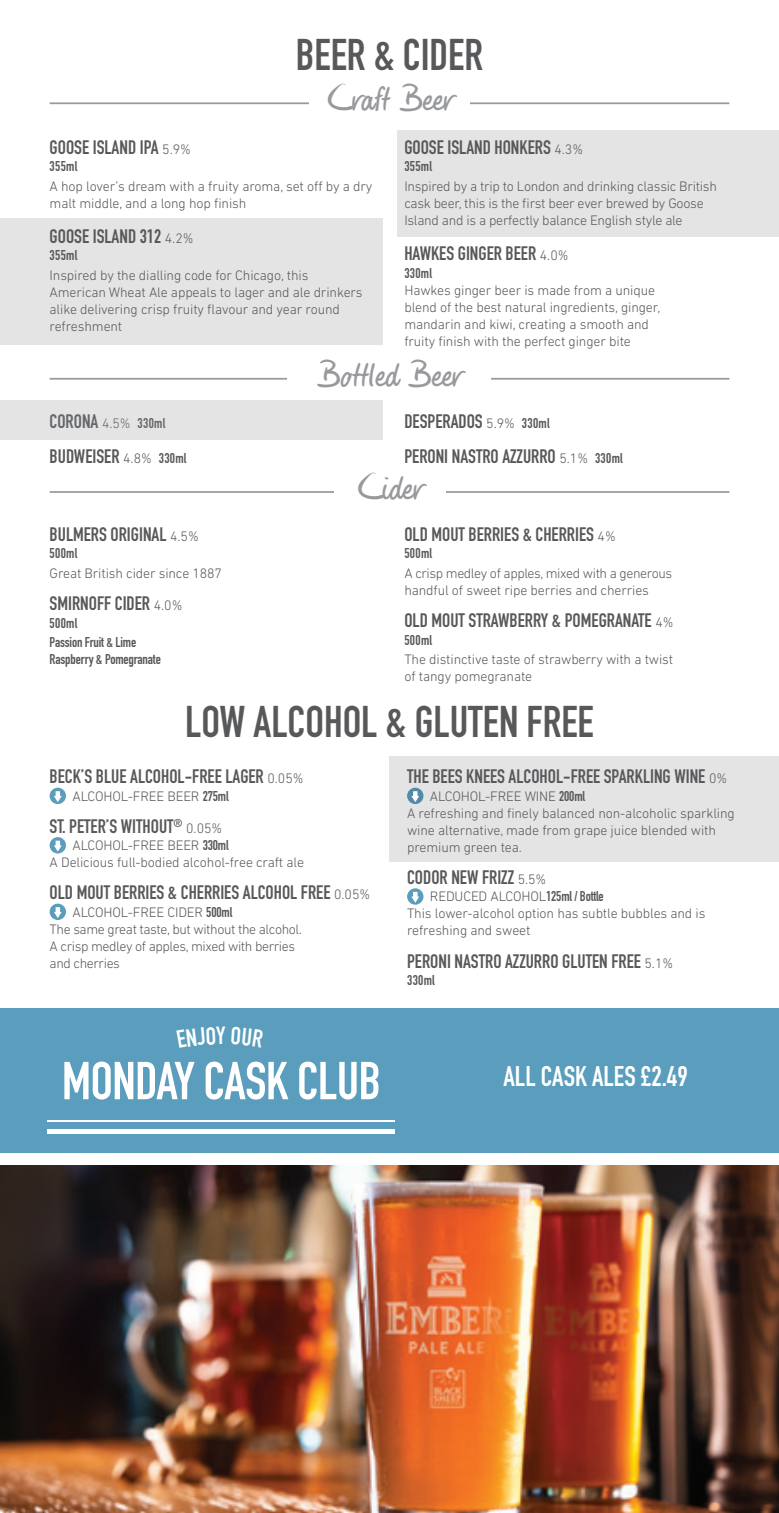
<style>
.page{position:relative;width:779px;height:1513px;background:#fff}
.page>*{position:absolute;margin:0;border:0;box-sizing:border-box;transform-origin:0 0}
.t1{font:700 52.5px "DIN Condensed";letter-spacing:-.01em;color:#fff}
.Section_Heads{font:700 43.75px "DIN Condensed";color:#57585a}
.Script_Heads{font:36.75px "Phil Handwriting";color:#97999c}
.t2{font:700 28px "DIN Condensed";color:#fff}
.Drink_Title{font:700 19.25px "DIN Condensed";color:#57585a}
.Drink_description{font:700 19.25px "DIN Condensed";color:#57585a}
.Drink_description-2{font:300 14px/17.2px "DIN Next LT Pro";letter-spacing:-.01em;color:#57585a}
.Drink_Title-2{font:300 14px/17.2px "DIN Next LT Pro";letter-spacing:-.01em;color:#57585a}
.Drink_description-3{font:300 14px/17.2px "DIN Next LT Pro";letter-spacing:-.03em;color:#57585a}
.Origin__ABV{font:700 14px "DIN Condensed";letter-spacing:.025em;color:#57585a}
.Drink_description-4{font:700 14px/17.2px "DIN Condensed";letter-spacing:-.01em;color:#57585a}
.Drink_Title-3{font:700 14px "DIN Condensed";letter-spacing:.025em;color:#57585a}
.s1{font-family:"DIN Next LT Pro";font-weight:300;font-size:14px}
.s2{font-size:14px}
.s3{font-family:"DIN Condensed";font-weight:700}
</style>
<div class="page">
<div style="left:0;top:1008px;width:779px;height:145px;background:#5a9dbc"></div>
<hr style="left:50px;top:491px;width:679px;height:2px;background:#97999c">
<div style="left:334px;top:476px;width:111px;height:35px;background:#fff"></div>
<hr style="left:47px;top:1129px;width:347px;height:4px;background:#fff">
<hr style="left:47px;top:1120px;width:347px;height:2px;background:#fff">
<img style="left:0;top:1166px;width:779px;height:347px">
<div style="left:389px;top:757px;width:390px;height:105px;background:#e4e4e5"></div>
<div style="left:50px;top:788px;width:16px;height:16px;background:#5a9dbc;border-radius:50%"></div>
<svg style="left:54px;top:791px;width:8px;height:11px"></svg>
<svg style="left:50px;top:837px;width:16px;height:17px"></svg>
<svg style="left:54px;top:841px;width:8px;height:11px"></svg>
<div style="left:50px;top:904px;width:16px;height:16px;background:#5a9dbc;border-radius:50%"></div>
<svg style="left:54px;top:907px;width:8px;height:11px"></svg>
<svg style="left:407px;top:788px;width:16px;height:16px"></svg>
<svg style="left:411px;top:791px;width:8px;height:11px"></svg>
<svg style="left:407px;top:888px;width:16px;height:17px"></svg>
<svg style="left:411px;top:892px;width:8px;height:11px"></svg>
<hr style="left:50px;top:102px;width:679px;height:2px;background:#97999c">
<div style="left:309px;top:87px;width:160px;height:35px;background:#fff"></div>
<div style="left:0;top:218px;width:382px;height:127px;background:#e4e4e5"></div>
<div style="left:397px;top:130px;width:382px;height:107px;background:#e4e4e5"></div>
<hr style="left:50px;top:378px;width:679px;height:2px;background:#97999c">
<div style="left:288px;top:363px;width:203px;height:35px;background:#fff"></div>
<div style="left:0;top:401px;width:382px;height:39px;background:#e4e4e5"></div>
<p class="Section_Heads" style="left:296px;top:25px;width:189px">BEER &amp; CIDER</p>
<p class="Script_Heads" style="left:326px;top:76px;width:128px">Craft Beer</p>
<p class="Drink_Title" style="left:50px;top:134px;width:143px">GOOSE ISLAND IPA <span class="s1">5.9%</span></p>
<p class="Origin__ABV" style="left:50px;top:157px;width:29px">355ml</p>
<p class="Drink_Title-2" style="left:50px;top:177px;width:324px">A hop lover’s dream with a fruity aroma, set off by a dry malt middle, and a long hop finish</p>
<p class="Drink_Title" style="left:50px;top:223px;width:145px">GOOSE ISLAND 312 <span class="s1">4.2%</span></p>
<p class="Origin__ABV" style="left:50px;top:246px;width:29px">355ml</p>
<p class="Drink_Title-2" style="left:50px;top:267px;width:314px">Inspired by the dialling code for Chicago, this American Wheat Ale appeals to lager and ale drinkers alike delivering crisp fruity flavour and year round refreshment</p>
<p class="Drink_Title" style="left:404px;top:134px;width:180px">GOOSE ISLAND HONKERS <span class="s1">4.3%</span></p>
<p class="Origin__ABV" style="left:404px;top:157px;width:29px">355ml</p>
<p class="Drink_Title-2" style="left:404px;top:177px;width:314px">Inspired by a trip to London and drinking classic British cask beer, this is the first beer ever brewed by Goose<br>Island and is a perfectly balance English style ale</p>
<p class="Drink_Title" style="left:404px;top:241px;width:166px">HAWKES GINGER BEER <span class="s1">4.0%</span></p>
<p class="Drink_Title-3" style="left:404px;top:264px;width:29px">330ml</p>
<p class="Drink_description-2" style="left:404px;top:282px;width:257px">Hawkes ginger beer is made from a unique blend of the best natural ingredients, ginger, mandarin and kiwi, creating a smooth and fruity finish with the perfect ginger bite</p>
<p class="Drink_Title" style="left:50px;top:408px;width:117px">CORONA <span class="s1">4.5%</span> <span class="s2">330ml</span></p>
<p class="Drink_Title" style="left:50px;top:443px;width:138px">BUDWEISER <span class="s1">4.8%</span> <span class="s2">330ml</span></p>
<p class="Drink_Title" style="left:50px;top:521px;width:151px">BULMERS ORIGINAL <span class="s1">4.5%</span></p>
<p class="Origin__ABV" style="left:50px;top:544px;width:29px">500ml</p>
<p class="Drink_description-2" style="left:50px;top:564px;width:174px">Great British cider since 1887</p>
<p class="Drink_Title" style="left:50px;top:591px;width:134px">SMIRNOFF CIDER <span class="s1">4.0%</span></p>
<p class="Origin__ABV" style="left:50px;top:613px;width:29px">500ml</p>
<p class="Drink_description-4" style="left:50px;top:634px;width:113px">Passion Fruit &amp; Lime<br>Raspberry &amp; Pomegranate</p>
<p class="Script_Heads" style="left:317px;top:352px;width:146px">Bottled Beer</p>
<p class="Drink_Title" style="left:404px;top:408px;width:147px">DESPERADOS <span class="s1">5.9%</span> <span class="s2">330ml</span></p>
<p class="Drink_Title" style="left:404px;top:443px;width:220px">PERONI NASTRO AZZURRO <span class="s1">5.1%</span> <span class="s2">330ml</span></p>
<p class="Script_Heads" style="left:356px;top:465px;width:68px">Cider</p>
<p class="Drink_Title" style="left:404px;top:521px;width:213px">OLD MOUT BERRIES &amp; CHERRIES <span class="s1">4%</span></p>
<p class="Origin__ABV" style="left:404px;top:544px;width:29px">500ml</p>
<p class="Drink_description-2" style="left:404px;top:564px;width:269px">A crisp medley of apples, mixed with a generous handful of sweet ripe berries and cherries</p>
<p class="Drink_Title" style="left:404px;top:608px;width:271px">OLD MOUT STRAWBERRY &amp; POMEGRANATE <span class="s1">4%</span></p>
<p class="Origin__ABV" style="left:404px;top:630px;width:29px">500ml</p>
<p class="Drink_description-2" style="left:404px;top:651px;width:270px">The distinctive taste of strawberry with a twist of tangy pomegranate</p>
<p class="Section_Heads" style="left:185px;top:692px;width:410px">LOW ALCOHOL &amp; GLUTEN FREE</p>
<p class="Drink_description" style="left:50px;top:764px;width:255px">BECK’S BLUE ALCOHOL-FREE LAGER <span class="s1">0.05%</span></p>
<p class="Drink_description-2" style="left:72px;top:787px;width:158px">ALCOHOL-FREE BEER <span class="s3">275ml</span></p>
<p class="Drink_Title" style="left:50px;top:813px;width:134px">ST. PETER’S WITHOUT<sup>®</sup></p>
<p class="Drink_Title-2" style="left:186px;top:819px;width:38px">0.05%</p>
<p class="Drink_description-2" style="left:50px;top:837px;width:256px;text-indent:23px">ALCOHOL-FREE BEER <span class="s3">330ml<br></span>A Delicious full-bodied alcohol-free craft ale</p>
<p class="Drink_Title" style="left:50px;top:880px;width:322px">OLD MOUT BERRIES &amp; CHERRIES ALCOHOL FREE <span class="s1">0.05%</span></p>
<p class="Drink_description-3" style="left:50px;top:903px;width:254px;text-indent:23px">ALCOHOL-FREE CIDER <span class="s3">500ml<br></span>The same great taste, but without the alcohol.<br>A crisp medley of apples, mixed with berries and cherries</p>
<p class="Drink_Title" style="left:407px;top:764px;width:322px">THE BEES KNEES ALCOHOL-FREE SPARKLING WINE <span class="s1">0%</span></p>
<p class="Drink_description-2" style="left:430px;top:787px;width:157px">ALCOHOL-FREE WINE <span class="s3">200ml</span></p>
<p class="Drink_description-2" style="left:407px;top:804px;width:329px">A refreshing and finely balanced non-alcoholic sparkling wine alternative, made from grape juice blended with premium green tea.</p>
<p class="Drink_Title" style="left:407px;top:864px;width:141px">CODOR NEW FRIZZ <span class="s1">5.5%</span></p>
<p class="Drink_description-2" style="left:430px;top:888px;width:175px">REDUCED ALCOHOL<span class="s3">125ml / Bottle</span></p>
<p class="Drink_description-2" style="left:407px;top:905px;width:300px">This lower-alcohol option has subtle bubbles and is refreshing and sweet</p>
<p class="Drink_Title" style="left:407px;top:948px;width:268px">PERONI NASTRO AZZURRO GLUTEN FREE <span class="s1">5.1%</span></p>
<p class="Origin__ABV" style="left:407px;top:971px;width:29px">330ml</p>
<p class="t1" style="left:62px;top:1046px;width:321px">MONDAY CASK CLUB</p>
<p class="t2" style="left:503px;top:1058px;width:186px">ALL CASK ALES £2.49</p>
</div>
